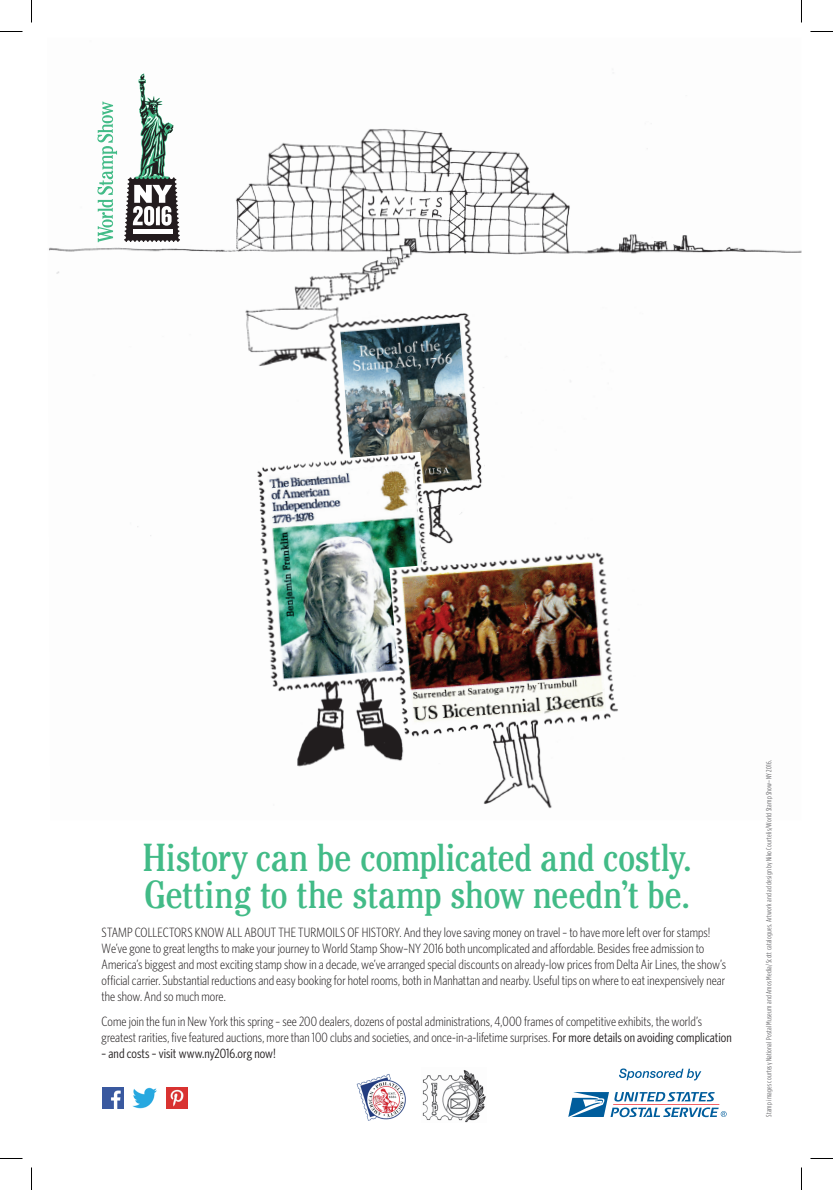
<style>
.page{position:relative;width:833px;height:1190px;background:#fff}
.page>*{position:absolute;margin:0;border:0;box-sizing:border-box;transform-origin:0 0}
.t1{font:condensed 39px/36.6px "Cheltenham";letter-spacing:-.01em;color:#42bb87}
.t2{font:300 13.5px/16px "Whitney Condensed";letter-spacing:.005em;color:#231f20}
.t3{font:13.5px "Whitney Condensed";color:#231f20}
.t4{font:condensed 7.5px "Gotham HTF";letter-spacing:.03em;color:#69696c}
.s1{font-weight:400}
</style>
<div class="page">
<svg style="left:619px;top:1068px;width:82px;height:12px"></svg>
<svg style="left:568px;top:1092px;width:158px;height:26px"></svg>
<img style="left:167px;top:1088px;width:21px;height:21px">
<img style="left:132px;top:1087px;width:25px;height:21px">
<img style="left:102px;top:1088px;width:21px;height:21px">
<img style="left:48px;top:72px;width:753px;height:737px">
<svg style="left:124px;top:73px;width:56px;height:169px"></svg>
<svg style="left:97px;top:101px;width:20px;height:141px"></svg>
<img style="left:340px;top:320px;width:136px;height:164px">
<img style="left:266px;top:464px;width:156px;height:217px">
<img style="left:401px;top:561px;width:205px;height:164px">
<img style="left:422px;top:1070px;width:64px;height:52px">
<img style="left:356px;top:1074px;width:50px;height:47px">
<svg style="left:0;top:31px;width:22px;height:1px"></svg>
<svg style="left:810px;top:31px;width:23px;height:1px"></svg>
<svg style="left:0;top:1158px;width:22px;height:1px"></svg>
<svg style="left:810px;top:1158px;width:23px;height:1px"></svg>
<svg style="left:31px;top:0;width:1px;height:22px"></svg>
<svg style="left:31px;top:1167px;width:1px;height:23px"></svg>
<svg style="left:801px;top:0;width:1px;height:22px"></svg>
<svg style="left:801px;top:1167px;width:1px;height:23px"></svg>
<h1 class="t1" style="left:142px;top:839px;width:551px">History can be complicated and costly.<br>Getting to the stamp show needn’t be.</h1>
<p class="t2" style="left:102px;top:924px;width:626px">STAMP COLLECTORS KNOW ALL ABOUT THE TURMOILS OF HISTORY. And they love saving money on travel – to have more left over for stamps!<br>We’ve gone to great lengths to make your journey to World Stamp Show–NY 2016 both uncomplicated and affordable. Besides free admission to America’s biggest and most exciting stamp show in a decade, we’ve arranged special discounts on already-low prices from Delta Air Lines, the show’s official carrier. Substantial reductions and easy booking for hotel rooms, both in Manhattan and nearby. Useful tips on where to eat inexpensively near the show. And so much more.</p>
<p class="t2" style="left:102px;top:1013px;width:631px">Come join the fun in New York this spring – see 200 dealers, dozens of postal administrations, 4,000 frames of competitive exhibits, the world’s greatest rarities, five featured auctions, more than 100 clubs and societies, and once-in-a-lifetime surprises. <span class="s1">For more details on avoiding complication</span></p>
<p class="t3" style="left:102px;top:1046px;width:176px">– and costs – visit www.ny2016.org now!</p>
<p class="t4" style="left:765px;top:1117px;width:358px;rotate:-90deg">Stamp images courtesy National Postal Museum and Amos Media/Scott catalogues. Artwork and ad design by Niko Courtelis/World Stamp Show–NY 2016.</p>
</div>
